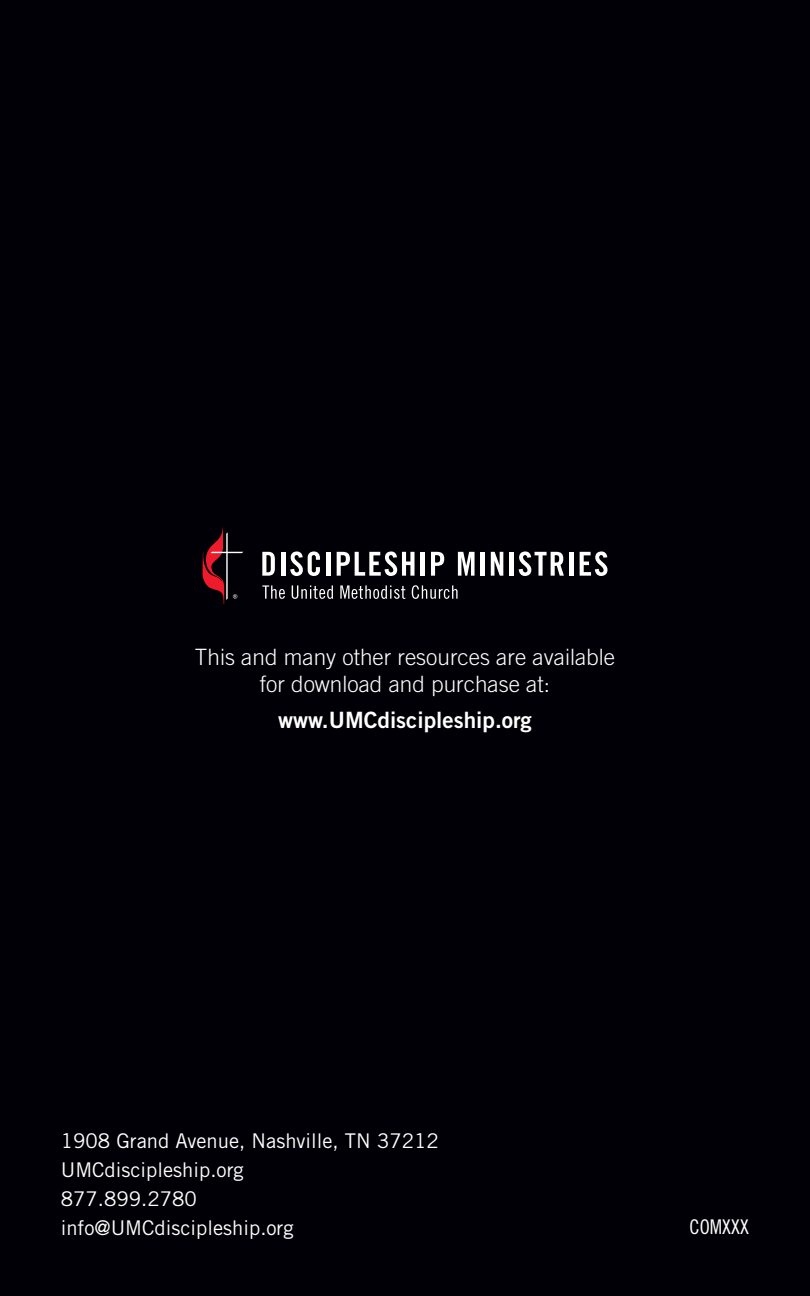
<style>
.page{position:relative;width:810px;height:1296px;background:#000006}
.page>*{position:absolute;margin:0;border:0;box-sizing:border-box;transform-origin:0 0}
.t1{font:300 22.5px "Trade Gothic LT Std";color:#fff}
.t2{font:22.5px "Trade Gothic LT Std Bd 2";color:#fff}
.t3{font:20.25px "Trade Gothic LT Std";color:#fff}
.t4{font:20.25px "Trade Gothic LT Std Cn 18";color:#fff}
</style>
<div class="page">
<svg style="left:262px;top:552px;width:13px;height:24px"></svg>
<hr style="left:281px;top:552px;width:4px;height:24px;background:#fff">
<svg style="left:290px;top:551px;width:30px;height:25px"></svg>
<hr style="left:326px;top:552px;width:4px;height:24px;background:#fff">
<svg style="left:337px;top:551px;width:78px;height:25px"></svg>
<hr style="left:421px;top:552px;width:4px;height:24px;background:#fff">
<svg style="left:431px;top:552px;width:13px;height:24px"></svg>
<svg style="left:458px;top:552px;width:17px;height:24px"></svg>
<hr style="left:481px;top:552px;width:4px;height:24px;background:#fff">
<svg style="left:491px;top:552px;width:12px;height:24px"></svg>
<hr style="left:510px;top:552px;width:4px;height:24px;background:#fff">
<svg style="left:519px;top:551px;width:45px;height:25px"></svg>
<hr style="left:569px;top:552px;width:4px;height:24px;background:#fff">
<svg style="left:580px;top:551px;width:27px;height:25px"></svg>
<svg style="left:203px;top:527px;width:40px;height:77px"></svg>
<svg style="left:262px;top:585px;width:23px;height:14px"></svg>
<svg style="left:292px;top:585px;width:41px;height:14px"></svg>
<svg style="left:340px;top:585px;width:65px;height:14px"></svg>
<svg style="left:412px;top:585px;width:46px;height:14px"></svg>
<p class="t1" style="left:195px;top:644px;width:422px">This and many other resources are available</p>
<p class="t1" style="left:260px;top:671px;width:292px">for download and purchase at:</p>
<p class="t2" style="left:278px;top:706px;width:255px">www.UMCdiscipleship.org</p>
<p class="t3" style="left:61px;top:1128px;width:380px">1908 Grand Avenue, Nashville, TN 37212</p>
<p class="t3" style="left:61px;top:1157px;width:184px">UMCdiscipleship.org</p>
<p class="t3" style="left:61px;top:1187px;width:138px">877.899.2780</p>
<p class="t3" style="left:61px;top:1216px;width:234px">info@UMCdiscipleship.org</p>
<p class="t4" style="left:690px;top:1215px;width:61px">COMXXX</p>
</div>
